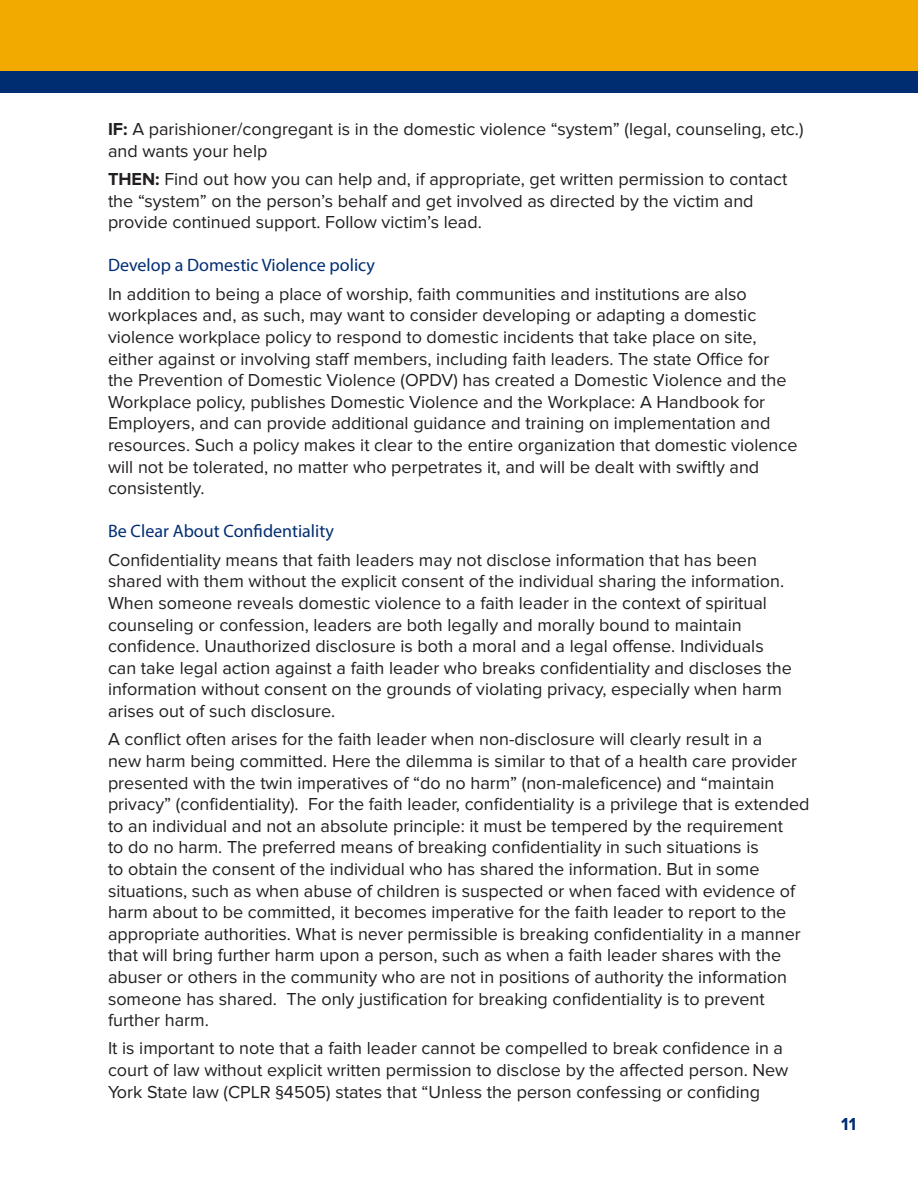
<style>
.page{position:relative;width:918px;height:1188px;background:#fff}
.page>*{position:absolute;margin:0;border:0;box-sizing:border-box;transform-origin:0 0}
.Body_Text{font:18px/21.6px "Proxima Nova";color:#231f20}
.Headings_Italicized{font:18px "Myriad Pro";color:#002d72}
.t1{font:700 18px "Proxima Nova";color:#002d72}
.s1{font-weight:700}
</style>
<div class="page">
<div style="left:0;top:0;width:918px;height:86px;background:#f2a900"></div>
<div style="left:0;top:71px;width:918px;height:22px;background:#002d72"></div>
<p class="Body_Text" style="left:108px;top:119px;width:697px"><span class="s1">IF:</span> A parishioner/congregant is in the domestic violence “system” (legal, counseling, etc.) and wants your help</p>
<p class="Body_Text" style="left:108px;top:169px;width:681px"><span class="s1">THEN:</span> Find out how you can help and, if appropriate, get written permission to contact the “system” on the person’s behalf and get involved as directed by the victim and provide continued support. Follow victim’s lead.</p>
<p class="Headings_Italicized" style="left:108px;top:254px;width:269px">Develop a Domestic Violence policy</p>
<p class="Body_Text" style="left:108px;top:283px;width:691px">In addition to being a place of worship, faith communities and institutions are also workplaces and, as such, may want to consider developing or adapting a domestic violence workplace policy to respond to domestic incidents that take place on site, either against or involving staff members, including faith leaders. The state Office for the Prevention of Domestic Violence (OPDV) has created a Domestic Violence and the Workplace policy, publishes Domestic Violence and the Workplace: A Handbook for Employers, and can provide additional guidance and training on implementation and resources. Such a policy makes it clear to the entire organization that domestic violence will not be tolerated, no matter who perpetrates it, and will be dealt with swiftly and consistently.</p>
<p class="Headings_Italicized" style="left:108px;top:520px;width:228px">Be Clear About Confidentiality</p>
<p class="Body_Text" style="left:108px;top:549px;width:685px">Confidentiality means that faith leaders may not disclose information that has been shared with them without the explicit consent of the individual sharing the information.<br>When someone reveals domestic violence to a faith leader in the context of spiritual counseling or confession, leaders are both legally and morally bound to maintain confidence. Unauthorized disclosure is both a moral and a legal offense. Individuals can take legal action against a faith leader who breaks confidentiality and discloses the information without consent on the grounds of violating privacy, especially when harm arises out of such disclosure.</p>
<p class="Body_Text" style="left:108px;top:729px;width:703px">A conflict often arises for the faith leader when non-disclosure will clearly result in a<br>new harm being committed. Here the dilemma is similar to that of a health care provider presented with the twin imperatives of “do no harm” (non-maleficence) and “maintain privacy” (confidentiality). For the faith leader, confidentiality is a privilege that is extended to an individual and not an absolute principle: it must be tempered by the requirement<br>to do no harm. The preferred means of breaking confidentiality in such situations is<br>to obtain the consent of the individual who has shared the information. But in some situations, such as when abuse of children is suspected or when faced with evidence of harm about to be committed, it becomes imperative for the faith leader to report to the appropriate authorities. What is never permissible is breaking confidentiality in a manner that will bring further harm upon a person, such as when a faith leader shares with the abuser or others in the community who are not in positions of authority the information someone has shared. The only justification for breaking confidentiality is to prevent further harm.</p>
<p class="Body_Text" style="left:108px;top:1038px;width:682px">It is important to note that a faith leader cannot be compelled to break confidence in a court of law without explicit written permission to disclose by the affected person. New<br>York State law (CPLR §4505) states that “Unless the person confessing or confiding</p>
<p class="t1" style="left:841px;top:1114px;width:16px">11</p>
</div>
